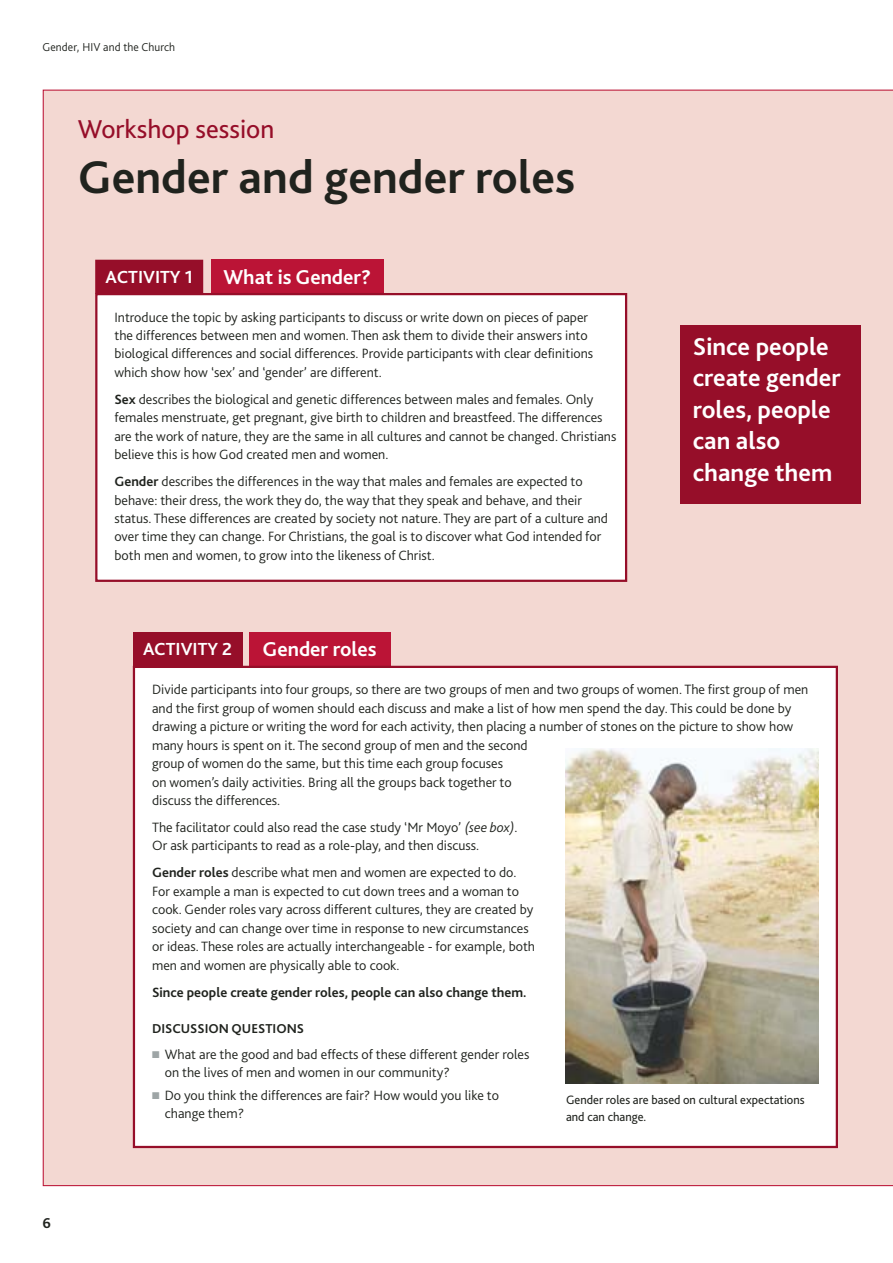
<style>
.page{position:relative;width:893px;height:1263px;background:#fff}
.page>*{position:absolute;margin:0;border:0;box-sizing:border-box;transform-origin:0 0}
.t1{font:700 48px "Bliss 2";color:#20231e}
.t2{font:27px "Bliss 2";color:#960e29}
.t3{font:700 25.5px/31.5px "Bliss 2";color:#fff}
.t4{font:700 21px "Bliss 2";color:#fff}
.t5{font:700 18.3px "Bliss 2";color:#fff}
.t6{font:700 15px "Bliss 2";color:#20231e}
.t7{font:300 14.1px/18.5px "Bliss 2";color:#20231e}
.t8{font:700 14.1px "Bliss 2";color:#20231e}
.t9{font:700 13.5px "Bliss 2";color:#20231e}
.t10{font:12.75px/16.5px "Bliss 2";color:#20231e}
.t11{font:300 12px "Bliss 2";letter-spacing:.01em;color:#20231e}
.s1{font-weight:700}
.s2{font-style:italic}
.s3{color:#9ea5a6}
</style>
<div class="page">
<div style="left:43px;top:90px;width:850px;height:1096px;background:#f3d8d2"></div>
<div style="left:133px;top:632px;width:109px;height:34px;background:#960e29"></div>
<div style="left:250px;top:632px;width:141px;height:34px;background:#bb1436"></div>
<div style="left:134px;top:667px;width:703px;height:480px;background:#fff"></div>
<div style="left:133px;top:666px;width:705px;height:482px;border:2px solid #960e29"></div>
<img style="left:566px;top:748px;width:252px;height:335px">
<div style="left:680px;top:325px;width:180px;height:179px;background:#960e29"></div>
<div style="left:95px;top:260px;width:108px;height:34px;background:#960e29"></div>
<div style="left:211px;top:260px;width:173px;height:34px;background:#bb1436"></div>
<div style="left:96px;top:294px;width:530px;height:287px;background:#fff"></div>
<div style="left:95px;top:293px;width:532px;height:289px;border:2px solid #960e29"></div>
<p class="t11" style="left:42px;top:42px;width:134px">Gender, HIV and the Church</p>
<h2 class="t2" style="left:78px;top:119px;width:198px">Workshop session</h2>
<h1 class="t1" style="left:78px;top:159px;width:499px">Gender and gender roles</h1>
<p class="t5" style="left:106px;top:270px;width:89px">ACTIVITY 1</p>
<h3 class="t4" style="left:223px;top:269px;width:149px">What is Gender?</h3>
<p class="t7" style="left:114px;top:309px;width:480px">Introduce the topic by asking participants to discuss or write down on pieces of paper the differences between men and women. Then ask them to divide their answers into biological differences and social differences. Provide participants with clear definitions which show how ‘sex’ and ‘gender’ are different.</p>
<p class="t7" style="left:114px;top:391px;width:503px"><span class="s1">Sex</span> describes the biological and genetic differences between males and females. Only females menstruate, get pregnant, give birth to children and breastfeed. The differences are the work of nature, they are the same in all cultures and cannot be changed. Christians believe this is how God created men and women.</p>
<p class="t7" style="left:114px;top:474px;width:495px"><span class="s1">Gender</span> describes the differences in the way that males and females are expected to behave: their dress, the work they do, the way that they speak and behave, and their status. These differences are created by society not nature. They are part of a culture and over time they can change. For Christians, the goal is to discover what God intended for both men and women, to grow into the likeness of Christ.</p>
<h3 class="t3" style="left:693px;top:333px;width:150px">Since people create gender roles, people can also change them</h3>
<p class="t6" style="left:42px;top:1217px;width:10px">6</p>
<p class="t5" style="left:143px;top:642px;width:90px">ACTIVITY 2</p>
<h3 class="t4" style="left:262px;top:641px;width:116px">Gender roles</h3>
<p class="t7" style="left:152px;top:682px;width:658px">Divide participants into four groups, so there are two groups of men and two groups of women. The first group of men and the first group of women should each discuss and make a list of how men spend the day. This could be done by drawing a picture or writing the word for each activity, then placing a number of stones on the picture to show how many hours is spent on it. The second group of men and the second<br>group of women do the same, but this time each group focuses<br>on women’s daily activities. Bring all the groups back together to<br>discuss the differences.</p>
<p class="t7" style="left:152px;top:819px;width:367px">The facilitator could also read the case study ‘Mr Moyo’ <span class="s2">(see box)</span>.<br>Or ask participants to read as a role-play, and then discuss.</p>
<p class="t7" style="left:152px;top:865px;width:384px"><span class="s1">Gender roles</span> describe what men and women are expected to do.<br>For example a man is expected to cut down trees and a woman to cook. Gender roles vary across different cultures, they are created by society and can change over time in response to new circumstances or ideas. These roles are actually interchangeable - for example, both men and women are physically able to cook.</p>
<p class="t8" style="left:152px;top:987px;width:376px">Since people create gender roles, people can also change them.</p>
<p class="t9" style="left:152px;top:1023px;width:153px">DISCUSSION QUESTIONS</p>
<p class="t7" style="left:165px;top:1046px;width:366px;text-indent:-13px"><span class="s3">■</span> What are the good and bad effects of these different gender roles on the lives of men and women in our community?</p>
<p class="t7" style="left:165px;top:1087px;width:336px;text-indent:-13px"><span class="s3">■</span> Do you think the differences are fair? How would you like to change them?</p>
<p class="t10" style="left:566px;top:1093px;width:240px">Gender roles are based on cultural expectations and can change.</p>
</div>
